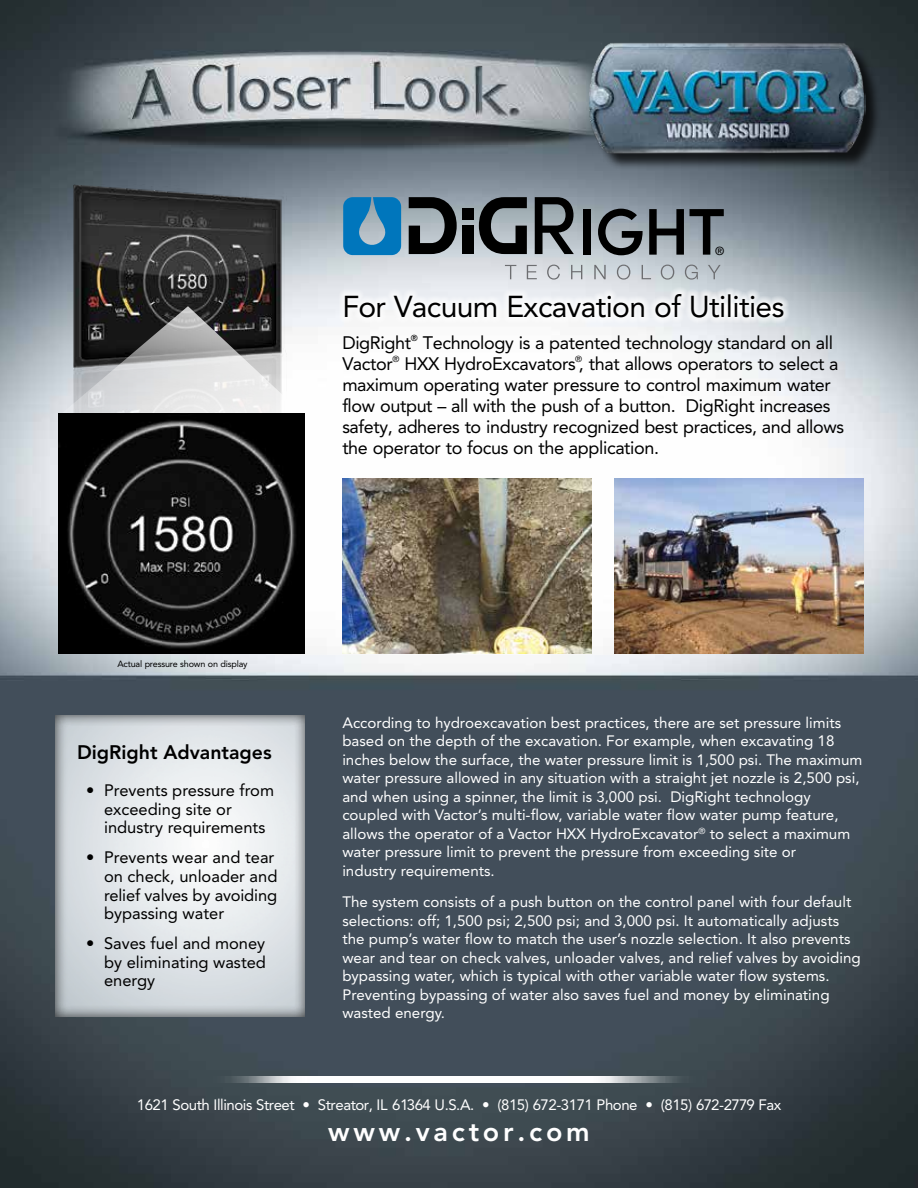
<style>
.page{position:relative;width:918px;height:1188px;background:#fff}
.page>*{position:absolute;margin:0;border:0;box-sizing:border-box;transform-origin:0 0}
.t1{font:30px "Avenir LT Std";letter-spacing:-.02em;color:#000}
.t2{font:800 27px "Avenir LT Std";letter-spacing:.14em;color:#fff}
.t3{font:800 19.5px "Avenir LT Std";color:#000}
.t4{font:18px/21px "Avenir LT Std";letter-spacing:-.02em;color:#000}
.t5{font:16.5px/18.8px "Avenir LT Std";color:#000}
.t6{font:15px/18.5px "Avenir LT Std";color:#fff}
.t7{font:15px "Avenir LT Std";letter-spacing:-.03em;color:#fff}
.t8{font:500 11.55px "Helvetica Neue LT Std";color:#000}
.t9{font:9px "Avenir LT Std";letter-spacing:-.02em;color:#000}
</style>
<div class="page">
<img style="left:0;top:0;width:918px;height:1188px">
<img style="left:213px;top:1077px;width:491px;height:5px">
<div style="left:53px;top:712px;width:252px;height:305px;background:#000;opacity:.75"></div>
<svg style="left:338px;top:287px;width:452px;height:37px;fill:#f5f6f8"></svg>
<img style="left:74px;top:184px;width:213px;height:122px">
<svg style="left:60px;top:306px;width:244px;height:107px;background:#9f9fa0"></svg>
<img style="left:59px;top:413px;width:245px;height:240px">
<svg style="left:409px;top:197px;width:48px;height:57px;background:#515659"></svg>
<svg style="left:479px;top:197px;width:48px;height:57px;background:#505558"></svg>
<div style="left:462px;top:208px;width:11px;height:11px;background:#000"></div>
<div style="left:462px;top:226px;width:11px;height:28px;background:#000"></div>
<svg style="left:535px;top:197px;width:39px;height:57px;background:#53585c"></svg>
<div style="left:583px;top:209px;width:7px;height:46px;background:#000"></div>
<svg style="left:598px;top:209px;width:45px;height:46px;background:#62686c"></svg>
<svg style="left:649px;top:209px;width:35px;height:46px;background:#4f5458"></svg>
<svg style="left:690px;top:209px;width:34px;height:46px;background:#656d73"></svg>
<svg style="left:343px;top:197px;width:58px;height:58px;background:#2885bc"></svg>
<svg style="left:505px;top:265px;width:11px;height:14px"></svg>
<svg style="left:527px;top:265px;width:10px;height:14px"></svg>
<svg style="left:547px;top:265px;width:13px;height:15px"></svg>
<svg style="left:571px;top:265px;width:11px;height:14px"></svg>
<svg style="left:594px;top:265px;width:12px;height:14px"></svg>
<svg style="left:617px;top:265px;width:13px;height:15px"></svg>
<svg style="left:642px;top:265px;width:9px;height:14px"></svg>
<svg style="left:661px;top:265px;width:13px;height:15px"></svg>
<svg style="left:685px;top:265px;width:13px;height:15px"></svg>
<svg style="left:708px;top:265px;width:13px;height:14px"></svg>
<img style="left:342px;top:478px;width:250px;height:175px">
<img style="left:615px;top:478px;width:249px;height:175px">
<div style="left:591px;top:45px;width:291px;height:125px;background:#000;opacity:.75"></div>
<img style="left:588px;top:38px;width:277px;height:117px">
<p class="t8" style="left:715px;top:244px;width:11px">®</p>
<h1 class="t1" style="left:342px;top:289px;width:444px">For Vacuum Excavation of Utilities</h1>
<p class="t4" style="left:342px;top:332px;width:503px">DigRight<sup>®</sup> Technology is a patented technology standard on all Vactor<sup>®</sup> HXX HydroExcavators<sup>®</sup>, that allows operators to select a maximum operating water pressure to control maximum water flow output – all with the push of a button. DigRight increases safety, adheres to industry recognized best practices, and allows the operator to focus on the application.</p>
<p class="t9" style="left:117px;top:659px;width:131px">Actual pressure shown on display</p>
<h3 class="t3" style="left:77px;top:741px;width:196px">DigRight Advantages</h3>
<p class="t5" style="left:104px;top:781px;width:172px;text-indent:-18px">• Prevents pressure from exceeding site or industry requirements</p>
<p class="t5" style="left:104px;top:848px;width:175px;text-indent:-18px">• Prevents wear and tear on check, unloader and relief valves by avoiding bypassing water</p>
<p class="t5" style="left:104px;top:934px;width:163px;text-align:justify;text-indent:-18px">• Saves fuel and money by eliminating wasted energy</p>
<p class="t6" style="left:342px;top:714px;width:522px">According to hydroexcavation best practices, there are set pressure limits based on the depth of the excavation. For example, when excavating 18 inches below the surface, the water pressure limit is 1,500 psi. The maximum water pressure allowed in any situation with a straight jet nozzle is 2,500 psi, and when using a spinner, the limit is 3,000 psi. DigRight technology coupled with Vactor’s multi-flow, variable water flow water pump feature, allows the operator of a Vactor HXX HydroExcavator<sup>®</sup> to select a maximum water pressure limit to prevent the pressure from exceeding site or<br>industry requirements.</p>
<p class="t6" style="left:342px;top:893px;width:520px">The system consists of a push button on the control panel with four default selections: off; 1,500 psi; 2,500 psi; and 3,000 psi. It automatically adjusts the pump’s water flow to match the user’s nozzle selection. It also prevents wear and tear on check valves, unloader valves, and relief valves by avoiding bypassing water, which is typical with other variable water flow systems.<br>Preventing bypassing of water also saves fuel and money by eliminating wasted energy.</p>
<p class="t7" style="left:137px;top:1096px;width:646px">1621 South Illinois Street • Streator, IL 61364 U.S.A. • (815) 672-3171 Phone • (815) 672-2779 Fax</p>
<h2 class="t2" style="left:328px;top:1115px;width:263px">www.vactor.com</h2>
</div>
